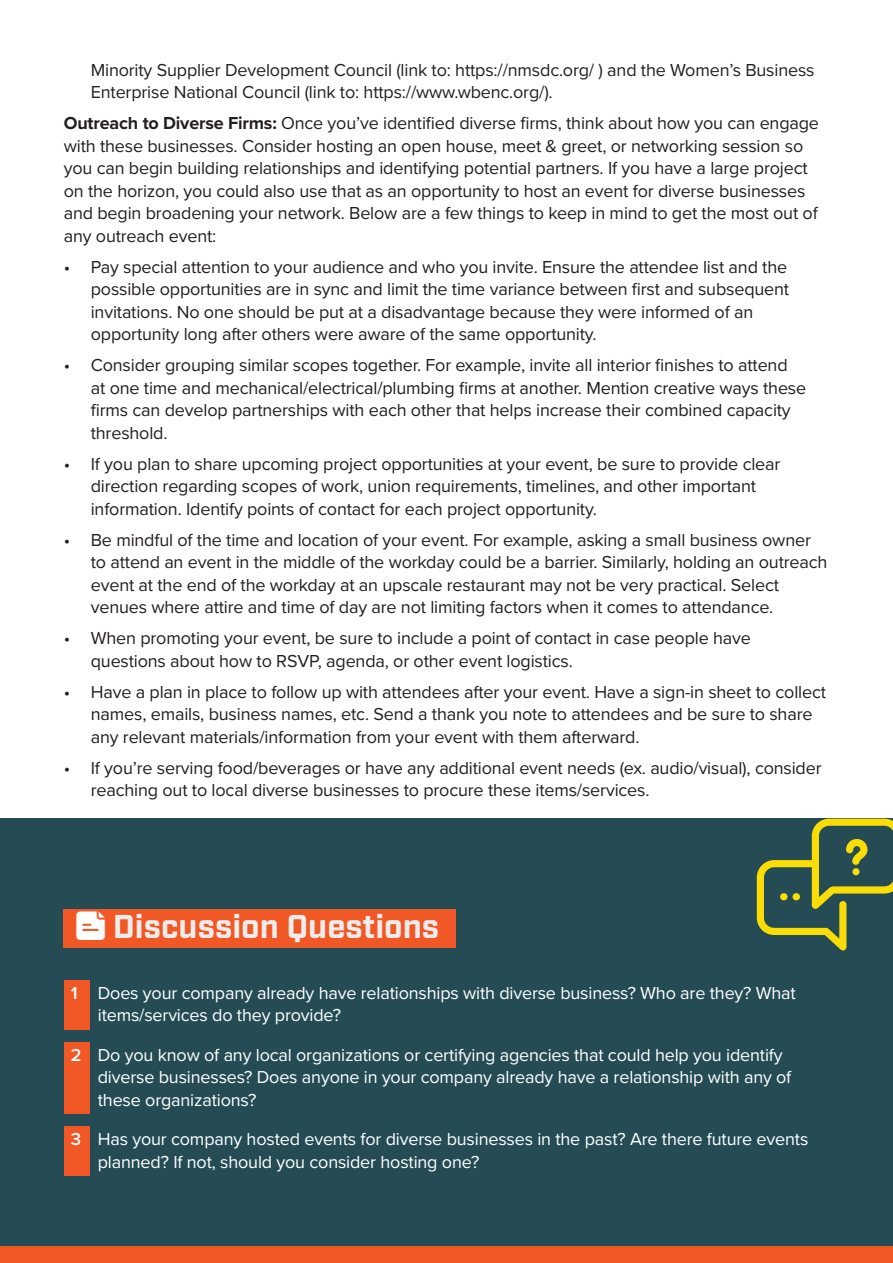
<style>
.page{position:relative;width:893px;height:1263px;background:#fff}
.page>*{position:absolute;margin:0;border:0;box-sizing:border-box;transform-origin:0 0}
.H2_Questions{font:700 33px "Industry";color:#efedec}
.Body{font:18px/22.5px "Proxima Nova";letter-spacing:-.01em;color:#231f20}
.t1{font:18px/22.5px "Proxima Nova";letter-spacing:-.01em;color:#fff}
.s1{font-weight:700}
.s2{font-weight:600}
</style>
<div class="page">
<div style="left:0;top:819px;width:893px;height:444px;background:#254c54"></div>
<svg style="left:757px;top:819px;width:136px;height:131px"></svg>
<div style="left:64px;top:909px;width:392px;height:38px;background:#f15826"></div>
<div style="left:64px;top:980px;width:25px;height:49px;background:#f15826"></div>
<div style="left:64px;top:1042px;width:25px;height:72px;background:#f15826"></div>
<div style="left:64px;top:1127px;width:25px;height:49px;background:#f15826"></div>
<div style="left:0;top:1246px;width:893px;height:17px;background:#f15826"></div>
<p class="Body" style="left:91px;top:58px;width:725px">Minority Supplier Development Council (link to: https://nmsdc.org/ ) and the Women’s Business<br>Enterprise National Council (link to: https://www.wbenc.org/).</p>
<p class="Body" style="left:64px;top:111px;width:757px"><span class="s1">Outreach to Diverse Firms:</span> Once you’ve identified diverse firms, think about how you can engage with these businesses. Consider hosting an open house, meet &amp; greet, or networking session so you can begin building relationships and identifying potential partners. If you have a large project on the horizon, you could also use that as an opportunity to host an event for diverse businesses and begin broadening your network. Below are a few things to keep in mind to get the most out of any outreach event:</p>
<p class="Body" style="left:91px;top:255px;width:700px;text-indent:-27px">• Pay special attention to your audience and who you invite. Ensure the attendee list and the possible opportunities are in sync and limit the time variance between first and subsequent invitations. No one should be put at a disadvantage because they were informed of an opportunity long after others were aware of the same opportunity.</p>
<p class="Body" style="left:91px;top:353px;width:717px;text-indent:-27px">• Consider grouping similar scopes together. For example, invite all interior finishes to attend at one time and mechanical/electrical/plumbing firms at another. Mention creative ways these firms can develop partnerships with each other that helps increase their combined capacity threshold.</p>
<p class="Body" style="left:91px;top:452px;width:691px;text-indent:-27px">• If you plan to share upcoming project opportunities at your event, be sure to provide clear direction regarding scopes of work, union requirements, timelines, and other important information. Identify points of contact for each project opportunity.</p>
<p class="Body" style="left:91px;top:528px;width:738px;text-indent:-27px">• Be mindful of the time and location of your event. For example, asking a small business owner to attend an event in the middle of the workday could be a barrier. Similarly, holding an outreach event at the end of the workday at an upscale restaurant may not be very practical. Select venues where attire and time of day are not limiting factors when it comes to attendance.</p>
<p class="Body" style="left:91px;top:626px;width:662px;text-indent:-27px">• When promoting your event, be sure to include a point of contact in case people have questions about how to RSVP, agenda, or other event logistics.</p>
<p class="Body" style="left:91px;top:680px;width:737px;text-indent:-27px">• Have a plan in place to follow up with attendees after your event. Have a sign-in sheet to collect names, emails, business names, etc. Send a thank you note to attendees and be sure to share any relevant materials/information from your event with them afterward.</p>
<p class="Body" style="left:91px;top:756px;width:732px;text-indent:-27px">• If you’re serving food/beverages or have any additional event needs (ex. audio/visual), consider reaching out to local diverse businesses to procure these items/services.</p>
<p class="H2_Questions" style="left:113px;top:907px;width:328px">Discussion Questions</p>
<p class="t1" style="left:98px;top:981px;width:700px;text-indent:-27px"><span class="s2">1</span> Does your company already have relationships with diverse business? Who are they? What items/services do they provide?</p>
<p class="t1" style="left:98px;top:1043px;width:695px;text-indent:-27px"><span class="s2">2</span> Do you know of any local organizations or certifying agencies that could help you identify diverse businesses? Does anyone in your company already have a relationship with any of these organizations?</p>
<p class="t1" style="left:98px;top:1127px;width:712px;text-indent:-27px"><span class="s2">3</span> Has your company hosted events for diverse businesses in the past? Are there future events planned? If not, should you consider hosting one?</p>
</div>
